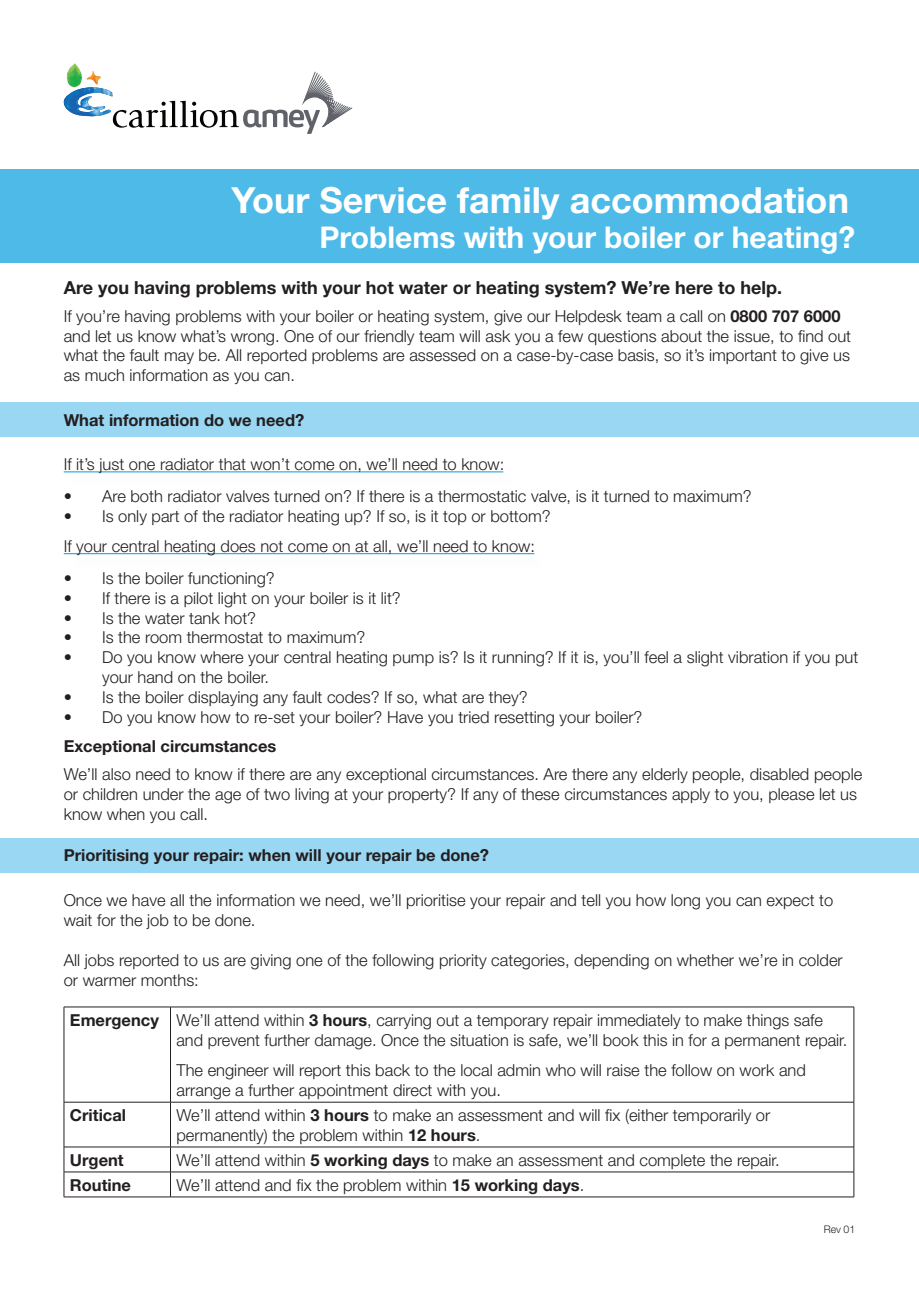
<style>
.page{position:relative;width:919px;height:1289px;background:#fff}
.page>*{position:absolute;margin:0;border:0;box-sizing:border-box;transform-origin:0 0}
.Helvetica_24_white{font:700 36px "Helvetica Neue";color:#fff}
.Helvetica_24_white-2{font:700 30px "Helvetica Neue";color:#fff}
.Helvetica_12_bold_2m{font:700 18px "Helvetica Neue";color:#231f20}
.Helvetica_11_Light{font:300 16.5px/19.8px "Helvetica Neue";color:#231f20}
.Helvetica_12_Light{font:300 16.5px/19.5px "Helvetica Neue";color:#231f20}
.Helvetica_11_Light_c{font:300 16.5px "Helvetica Neue";color:#231f20}
.Helvetica_11_Bold_co{font:700 16.5px "Helvetica Neue";color:#231f20}
.Helvetica_11_Light-2{font:700 16.5px "Helvetica Neue";color:#231f20}
.text_20{font:300 10.5px "Helvetica Neue";color:#231f20}
.s1{font-weight:700}
</style>
<div class="page">
<img style="left:68px;top:63px;width:13px;height:9px">
<svg style="left:64px;top:72px;width:288px;height:62px"></svg>
<div style="left:0;top:170px;width:918px;height:93px;background:#4dbae8"></div>
<div style="left:0;top:402px;width:918px;height:34px;background:#99d7f2"></div>
<div style="left:0;top:838px;width:918px;height:34px;background:#99d7f2"></div>
<hr style="left:64px;top:553px;width:470px;height:1px;background:#009cde">
<hr style="left:64px;top:471px;width:439px;height:1px;background:#009cde">
<hr style="left:64px;top:1006px;width:106px;height:1px;background:#231f20">
<hr style="left:64px;top:1007px;width:1px;height:94px;background:#231f20">
<hr style="left:170px;top:1006px;width:684px;height:1px;background:#231f20">
<hr style="left:170px;top:1007px;width:1px;height:94px;background:#231f20">
<hr style="left:853px;top:1007px;width:1px;height:94px;background:#231f20">
<hr style="left:64px;top:1101px;width:106px;height:1px;background:#231f20">
<hr style="left:64px;top:1102px;width:1px;height:44px;background:#231f20">
<hr style="left:170px;top:1101px;width:684px;height:1px;background:#231f20">
<hr style="left:170px;top:1102px;width:1px;height:44px;background:#231f20">
<hr style="left:853px;top:1102px;width:1px;height:44px;background:#231f20">
<hr style="left:64px;top:1146px;width:106px;height:1px;background:#231f20">
<hr style="left:170px;top:1146px;width:684px;height:1px;background:#231f20">
<hr style="left:64px;top:1171px;width:106px;height:1px;background:#231f20">
<svg style="left:64px;top:1147px;width:1px;height:49px"></svg>
<hr style="left:170px;top:1171px;width:684px;height:1px;background:#231f20">
<svg style="left:170px;top:1147px;width:1px;height:49px"></svg>
<svg style="left:853px;top:1147px;width:1px;height:49px"></svg>
<hr style="left:64px;top:1196px;width:106px;height:1px;background:#231f20">
<hr style="left:170px;top:1196px;width:684px;height:1px;background:#231f20">
<p class="Helvetica_24_white" style="left:231px;top:178px;width:619px">Your Service family accommodation</p>
<p class="Helvetica_24_white-2" style="left:319px;top:219px;width:537px">Problems with your boiler or heating?</p>
<p class="Helvetica_12_bold_2m" style="left:64px;top:277px;width:720px">Are you having problems with your hot water or heating system? We’re here to help.</p>
<p class="Helvetica_12_Light" style="left:64px;top:306px;width:788px">If you’re having problems with your boiler or heating system, give our Helpdesk team a call on <span class="s1">0800 707 6000 </span>and let us know what’s wrong. One of our friendly team will ask you a few questions about the issue, to find out what the fault may be. All reported problems are assessed on a case-by-case basis, so it’s important to give us as much information as you can.</p>
<p class="Helvetica_11_Bold_co" style="left:64px;top:409px;width:242px">What information do we need?</p>
<p class="Helvetica_11_Light_c" style="left:64px;top:454px;width:442px">If it’s just one radiator that won’t come on, we’ll need to know:</p>
<p class="Helvetica_12_Light" style="left:64px;top:486px;width:689px">• Are both radiator valves turned on? If there is a thermostatic valve, is it turned to maximum?</p>
<p class="Helvetica_12_Light" style="left:64px;top:506px;width:488px">• Is only part of the radiator heating up? If so, is it top or bottom?</p>
<p class="Helvetica_11_Light_c" style="left:64px;top:536px;width:473px">If your central heating does not come on at all, we’ll need to know:</p>
<p class="Helvetica_12_Light" style="left:64px;top:568px;width:212px">• Is the boiler functioning?</p>
<p class="Helvetica_12_Light" style="left:64px;top:587px;width:338px">• If there is a pilot light on your boiler is it lit?</p>
<p class="Helvetica_12_Light" style="left:64px;top:607px;width:194px">• Is the water tank hot?</p>
<p class="Helvetica_12_Light" style="left:64px;top:627px;width:303px">• Is the room thermostat to maximum?</p>
<p class="Helvetica_12_Light" style="left:102px;top:647px;width:757px;text-indent:-38px">• Do you know where your central heating pump is? Is it running? If it is, you’ll feel a slight vibration if you put your hand on the boiler.</p>
<p class="Helvetica_12_Light" style="left:64px;top:686px;width:465px">• Is the boiler displaying any fault codes? If so, what are they?</p>
<p class="Helvetica_12_Light" style="left:64px;top:706px;width:580px">• Do you know how to re-set your boiler? Have you tried resetting your boiler?</p>
<p class="Helvetica_11_Bold_co" style="left:64px;top:736px;width:214px">Exceptional circumstances</p>
<p class="Helvetica_11_Light" style="left:64px;top:764px;width:800px">We’ll also need to know if there are any exceptional circumstances. Are there any elderly people, disabled people or children under the age of two living at your property? If any of these circumstances apply to you, please let us know when you call.</p>
<p class="Helvetica_11_Bold_co" style="left:64px;top:845px;width:426px">Prioritising your repair: when will your repair be done?</p>
<p class="Helvetica_11_Light" style="left:64px;top:890px;width:771px">Once we have all the information we need, we’ll prioritise your repair and tell you how long you can expect to wait for the job to be done.</p>
<p class="Helvetica_11_Light" style="left:64px;top:949px;width:780px">All jobs reported to us are giving one of the following priority categories, depending on whether we’re in colder or warmer months:</p>
<p class="Helvetica_11_Light-2" style="left:70px;top:1009px;width:90px">Emergency</p>
<p class="Helvetica_11_Light" style="left:176px;top:1009px;width:672px">We’ll attend within <span class="s1">3 hours</span>, carrying out a temporary repair immediately to make things safe and prevent further damage. Once the situation is safe, we’ll book this in for a permanent repair.</p>
<p class="Helvetica_11_Light" style="left:176px;top:1060px;width:631px">The engineer will report this back to the local admin who will raise the follow on work and arrange a further appointment direct with you.</p>
<p class="Helvetica_11_Light-2" style="left:70px;top:1104px;width:58px">Critical</p>
<p class="Helvetica_11_Light" style="left:176px;top:1104px;width:595px">We’ll attend within <span class="s1">3 hours</span> to make an assessment and will fix (either temporarily or</p>
<p class="Helvetica_11_Light" style="left:176px;top:1124px;width:305px">permanently) the problem within <span class="s1">12 hours</span>.</p>
<p class="Helvetica_11_Light-2" style="left:70px;top:1149px;width:55px">Urgent</p>
<p class="Helvetica_11_Light" style="left:176px;top:1149px;width:604px">We’ll attend within <span class="s1">5 working days</span> to make an assessment and complete the repair.</p>
<p class="Helvetica_11_Light-2" style="left:70px;top:1174px;width:63px">Routine</p>
<p class="Helvetica_11_Light" style="left:176px;top:1174px;width:409px">We’ll attend and fix the problem within <span class="s1">15 working days</span>.</p>
<p class="text_20" style="left:823px;top:1223px;width:33px">Rev 01</p>
</div>
